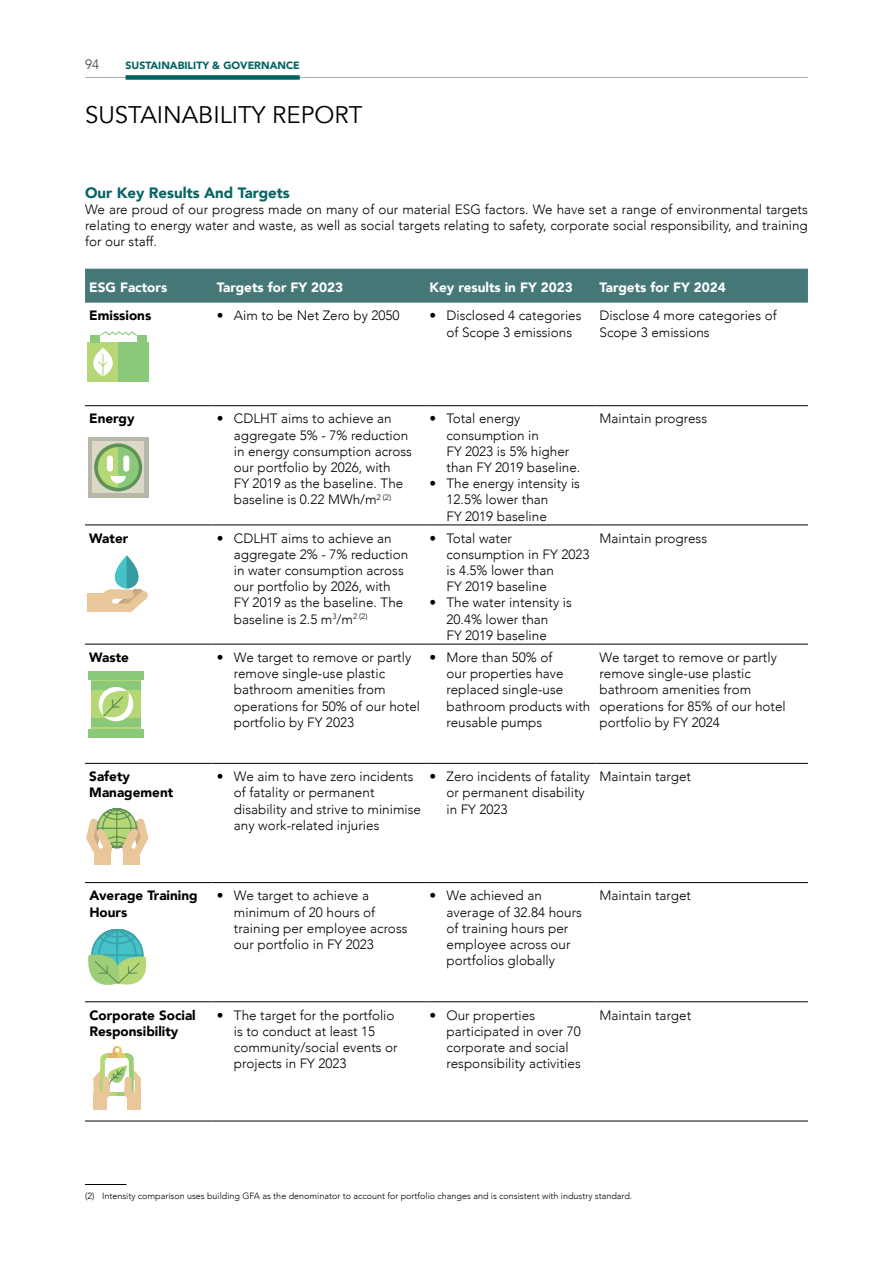
<style>
.page{position:relative;width:893px;height:1263px;background:#fff}
.page>*{position:absolute;margin:0;border:0;box-sizing:border-box;transform-origin:0 0}
.t1{font:24px "Avenir";color:#000}
.t2{font:900 15px "Avenir";color:#066464}
.t3{font:300 13.5px/16.2px "Avenir";color:#000}
.t4{font:900 13.5px/16.2px "Avenir";color:#000}
.t5{font:900 13.5px "Avenir";color:#fff}
.t6{font:300 13.5px "Avenir";color:#414042}
.t7{font:900 10.5px "Avenir";color:#006363}
.t8{font:300 9px "Avenir";color:#000}
</style>
<div class="page">
<hr style="left:85px;top:77px;width:723px;height:1px;background:#a7a9ac">
<div style="left:126px;top:75px;width:174px;height:5px;background:#006363"></div>
<div style="left:85px;top:269px;width:723px;height:34px;background:#477878"></div>
<hr style="left:85px;top:405px;width:128px;height:1px;background:#000">
<hr style="left:213px;top:405px;width:212px;height:1px;background:#000">
<hr style="left:425px;top:405px;width:170px;height:1px;background:#000">
<hr style="left:595px;top:405px;width:213px;height:1px;background:#000">
<hr style="left:85px;top:524px;width:128px;height:1px;background:#000">
<hr style="left:213px;top:524px;width:212px;height:1px;background:#000">
<hr style="left:425px;top:524px;width:170px;height:1px;background:#000">
<hr style="left:595px;top:524px;width:213px;height:1px;background:#000">
<hr style="left:85px;top:644px;width:128px;height:1px;background:#000">
<hr style="left:213px;top:644px;width:212px;height:1px;background:#000">
<hr style="left:425px;top:644px;width:170px;height:1px;background:#000">
<hr style="left:595px;top:644px;width:213px;height:1px;background:#000">
<hr style="left:85px;top:763px;width:128px;height:1px;background:#000">
<hr style="left:213px;top:763px;width:212px;height:1px;background:#000">
<hr style="left:425px;top:763px;width:170px;height:1px;background:#000">
<hr style="left:595px;top:763px;width:213px;height:1px;background:#000">
<hr style="left:85px;top:882px;width:128px;height:1px;background:#000">
<hr style="left:213px;top:882px;width:212px;height:1px;background:#000">
<hr style="left:425px;top:882px;width:170px;height:1px;background:#000">
<hr style="left:595px;top:882px;width:213px;height:1px;background:#000">
<hr style="left:85px;top:1001px;width:128px;height:1px;background:#000">
<hr style="left:85px;top:1121px;width:128px;height:1px;background:#000">
<hr style="left:213px;top:1001px;width:212px;height:1px;background:#000">
<hr style="left:213px;top:1121px;width:212px;height:1px;background:#000">
<hr style="left:425px;top:1001px;width:170px;height:1px;background:#000">
<hr style="left:425px;top:1121px;width:170px;height:1px;background:#000">
<hr style="left:595px;top:1001px;width:213px;height:1px;background:#000">
<hr style="left:595px;top:1121px;width:213px;height:1px;background:#000">
<div style="left:88px;top:593px;width:22px;height:19px;background:#e9c79a"></div>
<svg style="left:103px;top:555px;width:45px;height:57px"></svg>
<div style="left:88px;top:437px;width:61px;height:61px;background:#b9b7a9"></div>
<div style="left:93px;top:442px;width:51px;height:51px;background:#ddd9c8"></div>
<div style="left:94px;top:443px;width:48px;height:48px;background:#5f9258;border-radius:50%"></div>
<svg style="left:98px;top:447px;width:41px;height:41px"></svg>
<div style="left:88px;top:342px;width:60px;height:40px;background:#b6d776"></div>
<div style="left:90px;top:335px;width:10px;height:7px;background:#8ac979"></div>
<div style="left:137px;top:335px;width:10px;height:7px;background:#8ac979"></div>
<div style="left:118px;top:342px;width:30px;height:40px;background:#8ac979"></div>
<svg style="left:87px;top:348px;width:26px;height:29px"></svg>
<svg style="left:100px;top:331px;width:37px;height:5px"></svg>
<svg style="left:91px;top:679px;width:25px;height:50px"></svg>
<svg style="left:116px;top:679px;width:25px;height:50px"></svg>
<div style="left:88px;top:671px;width:56px;height:8px;background:#8ac979"></div>
<div style="left:91px;top:718px;width:50px;height:8px;background:#8ac979"></div>
<div style="left:91px;top:681px;width:49px;height:8px;background:#8ac979"></div>
<div style="left:88px;top:729px;width:56px;height:8px;background:#8ac979"></div>
<svg style="left:94px;top:687px;width:38px;height:35px"></svg>
<div style="left:124px;top:852px;width:16px;height:13px;background:#e9c79a"></div>
<div style="left:94px;top:852px;width:16px;height:13px;background:#e9c79a"></div>
<svg style="left:86px;top:808px;width:63px;height:51px"></svg>
<div style="left:127px;top:1093px;width:14px;height:17px;background:#e9c79a"></div>
<div style="left:93px;top:1093px;width:14px;height:17px;background:#e9c79a"></div>
<svg style="left:93px;top:1046px;width:48px;height:52px"></svg>
<div style="left:125px;top:1077px;width:6px;height:19px;background:#e9c79a;border-radius:3px"></div>
<svg style="left:88px;top:928px;width:59px;height:57px"></svg>
<hr style="left:85px;top:1184px;width:41px;height:1px;background:#000">
<p class="t6" style="left:85px;top:56px;width:16px">94</p>
<p class="t7" style="left:126px;top:56px;width:176px">SUSTAINABILITY &amp; GOVERNANCE</p>
<h1 class="t1" style="left:85px;top:101px;width:279px">SUSTAINABILITY REPORT</h1>
<p class="t2" style="left:85px;top:180px;width:206px">Our Key Results And Targets</p>
<p class="t3" style="left:85px;top:201px;width:724px;text-align:justify">We are proud of our progress made on many of our material ESG factors. We have set a range of environmental targets relating to energy water and waste, as well as social targets relating to safety, corporate social responsibility, and training for our staff.</p>
<p class="t5" style="left:89px;top:276px;width:79px">ESG Factors</p>
<p class="t5" style="left:217px;top:276px;width:128px">Targets for FY 2023</p>
<p class="t5" style="left:429px;top:276px;width:145px">Key results in FY 2023</p>
<p class="t5" style="left:600px;top:276px;width:128px">Targets for FY 2024</p>
<p class="t4" style="left:89px;top:307px;width:64px">Emissions</p>
<p class="t3" style="left:217px;top:308px;width:184px">• Aim to be Net Zero by 2050</p>
<p class="t3" style="left:429px;top:308px;width:154px;text-align:center">• Disclosed 4 categories of Scope 3 emissions</p>
<p class="t3" style="left:600px;top:308px;width:179px">Disclose 4 more categories of<br>Scope 3 emissions</p>
<p class="t4" style="left:89px;top:410px;width:47px">Energy</p>
<p class="t3" style="left:234px;top:411px;width:180px;text-indent:-17px">• CDLHT aims to achieve an aggregate 5% - 7% reduction in energy consumption across our portfolio by 2026, with<br>FY 2019 as the baseline. The baseline is 0.22 MWh/m<sup>2</sup> <sup>(2)</sup></p>
<p class="t3" style="left:446px;top:411px;width:135px;text-indent:-17px">• Total energy consumption in<br>FY 2023 is 5% higher than FY 2019 baseline.</p>
<p class="t3" style="left:446px;top:475px;width:135px;text-indent:-17px">• The energy intensity is<br>12.5% lower than<br>FY 2019 baseline</p>
<p class="t4" style="left:89px;top:529px;width:40px">Water</p>
<p class="t3" style="left:234px;top:530px;width:176px;text-indent:-17px">• CDLHT aims to achieve an aggregate 2% - 7% reduction in water consumption across our portfolio by 2026, with<br>FY 2019 as the baseline. The baseline is 2.5 m<sup>3</sup>/m<sup>2</sup> <sup>(2)</sup></p>
<p class="t3" style="left:446px;top:530px;width:144px;text-indent:-17px">• Total water consumption in FY 2023 is 4.5% lower than<br>FY 2019 baseline</p>
<p class="t3" style="left:429px;top:595px;width:144px;text-align:center">• The water intensity is<br>20.4% lower than<br>FY 2019 baseline</p>
<p class="t3" style="left:600px;top:411px;width:109px">Maintain progress</p>
<p class="t3" style="left:600px;top:530px;width:109px">Maintain progress</p>
<p class="t4" style="left:89px;top:649px;width:41px">Waste</p>
<p class="t3" style="left:234px;top:649px;width:188px;text-indent:-17px">• We target to remove or partly remove single-use plastic bathroom amenities from operations for 50% of our hotel portfolio by FY 2023</p>
<p class="t3" style="left:446px;top:649px;width:145px;text-indent:-17px">• More than 50% of<br>our properties have replaced single-use bathroom products with reusable pumps</p>
<p class="t3" style="left:600px;top:649px;width:188px">We target to remove or partly remove single-use plastic bathroom amenities from operations for 85% of our hotel portfolio by FY 2024</p>
<p class="t4" style="left:89px;top:768px;width:85px">Safety<br>Management</p>
<p class="t3" style="left:234px;top:768px;width:189px;text-indent:-17px">• We aim to have zero incidents of fatality or permanent disability and strive to minimise any work-related injuries</p>
<p class="t3" style="left:446px;top:768px;width:145px;text-indent:-17px">• Zero incidents of fatality or permanent disability in FY 2023</p>
<p class="t3" style="left:600px;top:768px;width:93px">Maintain target</p>
<p class="t4" style="left:89px;top:887px;width:110px">Average Training<br>Hours</p>
<p class="t3" style="left:234px;top:887px;width:175px;text-indent:-17px">• We target to achieve a minimum of 20 hours of training per employee across our portfolio in FY 2023</p>
<p class="t3" style="left:446px;top:887px;width:137px;text-indent:-17px">• We achieved an average of 32.84 hours of training hours per employee across our portfolios globally</p>
<p class="t3" style="left:600px;top:887px;width:93px">Maintain target</p>
<p class="t4" style="left:89px;top:1006px;width:108px">Corporate Social<br>Responsibility</p>
<p class="t3" style="left:234px;top:1007px;width:165px;text-indent:-17px">• The target for the portfolio is to conduct at least 15 community/social events or projects in FY 2023</p>
<p class="t3" style="left:447px;top:1007px;width:136px;text-indent:-17px">• Our properties participated in over 70 corporate and social responsibility activities</p>
<p class="t3" style="left:600px;top:1007px;width:93px">Maintain target</p>
<p class="t8" style="left:85px;top:1191px;width:549px">(2) Intensity comparison uses building GFA as the denominator to account for portfolio changes and is consistent with industry standard.</p>
</div>
